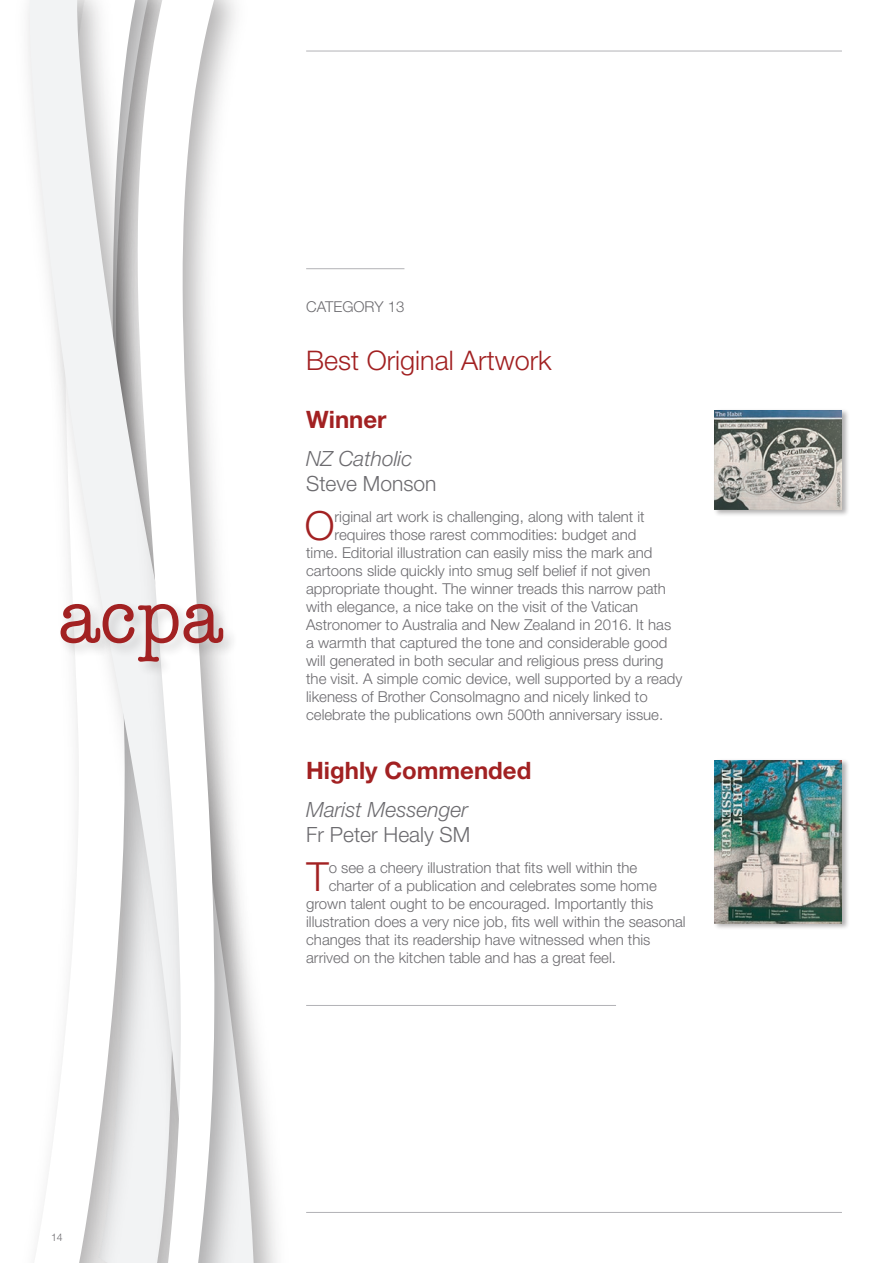
<style>
.page{position:relative;width:893px;height:1263px;background:#fff}
.page>*{position:absolute;margin:0;border:0;box-sizing:border-box;transform-origin:0 0}
._5_Comment{font:300 40.2px "Helvetica Neue LT Std";color:#a22122}
._6_Comment_line_unde{font:300 40.2px "Helvetica Neue LT Std";color:#a22122}
._2_Best_XX{font:300 27px "Helvetica Neue LT Std";color:#a22122}
._3_WINNER{font:700 24px "Helvetica Neue LT Std";color:#a22122}
._4_Paper{font:italic 300 21px/25.2px "Helvetica Neue LT Std";color:#6c6b6f}
._4_Paper-2{font:300 21px/25.2px "Helvetica Neue LT Std";color:#6c6b6f}
._5_Comment-2{font:300 15px "Helvetica Neue LT Std";color:#6c6b6f}
._6_Comment_line_unde-2{font:300 15px "Helvetica Neue LT Std";color:#6c6b6f}
._1_CATEGORY{font:300 15px "Helvetica Neue LT Std";color:#6c6b6f}
.t1{font:300 10.5px "Helvetica Neue LT Std";color:#6c6b6f}
.s1{font-style:italic}
.s2{font-style:normal}
</style>
<div class="page">
<svg style="left:29px;top:0;width:87px;height:1263px"></svg>
<img style="left:116px;top:0;width:144px;height:1263px">
<svg style="left:137px;top:0;width:79px;height:1263px"></svg>
<hr style="left:306px;top:51px;width:536px;height:1px;background:#b2b2b6">
<hr style="left:306px;top:1212px;width:536px;height:1px;background:#b2b2b6">
<hr style="left:306px;top:268px;width:98px;height:1px;background:#b2b2b6">
<hr style="left:306px;top:1005px;width:310px;height:1px;background:#b2b2b6">
<div style="left:713px;top:758px;width:136px;height:173px;background:#231f20;opacity:.35"></div>
<img style="left:714px;top:760px;width:128px;height:163px">
<div style="left:713px;top:409px;width:136px;height:108px;background:#231f20;opacity:.35"></div>
<img style="left:714px;top:410px;width:128px;height:99px">
<div style="left:58px;top:601px;width:180px;height:76px;background:#231f20;opacity:.18"></div>
<svg style="left:61px;top:604px;width:162px;height:58px"></svg>
<p class="t1" style="left:51px;top:1231px;width:13px">14</p>
<p class="_1_CATEGORY" style="left:306px;top:297px;width:100px">CATEGORY 13</p>
<p class="_2_Best_XX" style="left:306px;top:343px;width:247px">Best Original Artwork</p>
<p class="_3_WINNER" style="left:306px;top:405px;width:82px">Winner</p>
<p class="_4_Paper-2" style="left:306px;top:446px;width:132px"><span class="s1">NZ Catholic<br></span>Steve Monson</p>
<p class="_5_Comment" style="left:305px;top:501px;width:31px">O</p>
<p class="_5_Comment-2" style="left:335px;top:507px;width:312px">riginal art work is challenging, along with talent it</p>
<p class="_5_Comment-2" style="left:335px;top:525px;width:303px">requires those rarest commodities: budget and</p>
<p class="_5_Comment-2" style="left:306px;top:543px;width:348px">time. Editorial illustration can easily miss the mark and</p>
<p class="_5_Comment-2" style="left:306px;top:561px;width:346px">cartoons slide quickly into smug self belief if not given</p>
<p class="_5_Comment-2" style="left:306px;top:579px;width:361px">appropriate thought. The winner treads this narrow path</p>
<p class="_5_Comment-2" style="left:306px;top:597px;width:334px">with elegance, a nice take on the visit of the Vatican</p>
<p class="_5_Comment-2" style="left:306px;top:615px;width:367px">Astronomer to Australia and New Zealand in 2016. It has</p>
<p class="_5_Comment-2" style="left:306px;top:633px;width:363px">a warmth that captured the tone and considerable good</p>
<p class="_5_Comment-2" style="left:306px;top:651px;width:359px">will generated in both secular and religious press during</p>
<p class="_5_Comment-2" style="left:306px;top:669px;width:378px">the visit. A simple comic device, well supported by a ready</p>
<p class="_5_Comment-2" style="left:306px;top:687px;width:343px">likeness of Brother Consolmagno and nicely linked to</p>
<p class="_5_Comment-2" style="left:306px;top:705px;width:359px">celebrate the publications own 500th anniversary issue.</p>
<p class="_3_WINNER" style="left:306px;top:755px;width:227px">Highly Commended</p>
<p class="_4_Paper" style="left:306px;top:796px;width:166px">Marist Messenger<br><span class="s2">Fr Peter Healy SM</span></p>
<p class="_6_Comment_line_unde" style="left:306px;top:852px;width:24px">T</p>
<p class="_6_Comment_line_unde-2" style="left:329px;top:858px;width:310px">o see a cheery illustration that fits well within the</p>
<p class="_6_Comment_line_unde-2" style="left:329px;top:876px;width:330px">charter of a publication and celebrates some home</p>
<p class="_6_Comment_line_unde-2" style="left:306px;top:894px;width:349px">grown talent ought to be encouraged. Importantly this</p>
<p class="_6_Comment_line_unde-2" style="left:306px;top:912px;width:381px">illustration does a very nice job, fits well within the seasonal</p>
<p class="_6_Comment_line_unde-2" style="left:306px;top:930px;width:346px">changes that its readership have witnessed when this</p>
<p class="_6_Comment_line_unde-2" style="left:306px;top:948px;width:311px">arrived on the kitchen table and has a great feel.</p>
</div>
